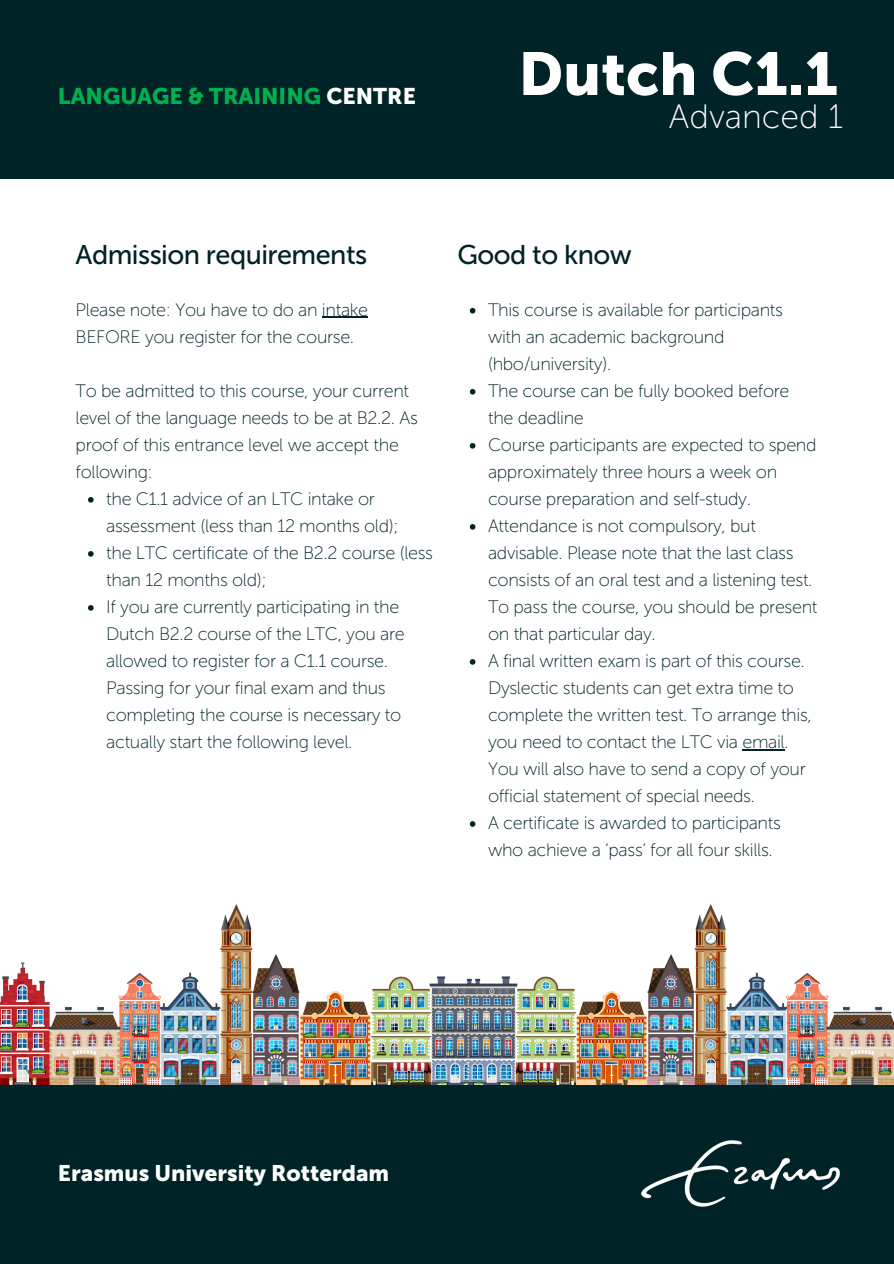
<style>
.page{position:relative;width:894px;height:1264px;background:#fff}
.page>*{position:absolute;margin:0;border:0;box-sizing:border-box;transform-origin:0 0}
.t1{font:60px "Museo Sans 900";color:#fff}
.t2{font:33.75px "Museo Sans 100";color:#fff}
.t3{font:27px "Museo Sans 500";letter-spacing:-.02em;color:#002328}
.t4{font:22.5px "Museo Sans 900";color:#fff}
.t5{font:22.5px "Museo Sans 900";color:#00b050}
.t6{font:18px/27px "Museo Sans 100";letter-spacing:-.02em;color:#002328}
.s1{color:#fff}
</style>
<div class="page">
<div style="left:0;top:0;width:893px;height:179px;background:#002328"></div>
<div style="left:0;top:1084px;width:893px;height:179px;background:#002328"></div>
<img style="left:575px;top:1084px;width:318px;height:123px">
<svg style="left:469px;top:308px;width:6px;height:5px"></svg>
<svg style="left:469px;top:389px;width:6px;height:5px"></svg>
<svg style="left:469px;top:443px;width:6px;height:5px"></svg>
<svg style="left:469px;top:524px;width:6px;height:5px"></svg>
<svg style="left:469px;top:659px;width:6px;height:5px"></svg>
<hr style="left:742px;top:749px;width:42px;height:1px;background:#002328">
<svg style="left:469px;top:821px;width:6px;height:5px"></svg>
<img style="left:0;top:904px;width:467px;height:180px">
<img style="left:467px;top:904px;width:426px;height:180px">
<hr style="left:322px;top:317px;width:45px;height:1px;background:#002328">
<svg style="left:88px;top:497px;width:6px;height:5px"></svg>
<svg style="left:88px;top:551px;width:6px;height:5px"></svg>
<svg style="left:88px;top:605px;width:6px;height:5px"></svg>
<h4 class="t5" style="left:58px;top:83px;width:359px">LANGUAGE &amp; TRAINING <span class="s1">CENTRE</span></h4>
<h2 class="t1" style="left:518px;top:39px;width:321px">Dutch C1.1</h2>
<h3 class="t2" style="left:668px;top:97px;width:176px">Advanced 1</h3>
<p class="t3" style="left:76px;top:239px;width:293px">Admission requirements</p>
<p class="t6" style="left:76px;top:296px;width:294px">Please note: You have to do an intake<br>BEFORE you register for the course.</p>
<p class="t6" style="left:76px;top:377px;width:343px">To be admitted to this course, your current level of the language needs to be at B2.2. As proof of this entrance level we accept the following:</p>
<p class="t6" style="left:106px;top:485px;width:294px">the C1.1 advice of an LTC intake or assessment (less than 12 months old);</p>
<p class="t6" style="left:106px;top:539px;width:328px">the LTC certificate of the B2.2 course (less than 12 months old);</p>
<h5 class="t6" style="left:106px;top:593px;width:300px">If you are currently participating in the Dutch B2.2 course of the LTC, you are allowed to register for a C1.1 course.<br>Passing for your final exam and thus completing the course is necessary to actually start the following level.</h5>
<p class="t3" style="left:457px;top:239px;width:176px">Good to know</p>
<p class="t6" style="left:488px;top:296px;width:296px">This course is available for participants with an academic background (hbo/university).</p>
<p class="t6" style="left:488px;top:377px;width:303px">The course can be fully booked before the deadline</p>
<p class="t6" style="left:488px;top:431px;width:330px">Course participants are expected to spend approximately three hours a week on course preparation and self-study.</p>
<p class="t6" style="left:488px;top:512px;width:331px">Attendance is not compulsory, but advisable. Please note that the last class consists of an oral test and a listening test.<br>To pass the course, you should be present on that particular day.</p>
<p class="t6" style="left:488px;top:647px;width:325px">A final written exam is part of this course.<br>Dyslectic students can get extra time to complete the written test. To arrange this, you need to contact the LTC via email.<br>You will also have to send a copy of your official statement of special needs.</p>
<p class="t6" style="left:488px;top:809px;width:294px">A certificate is awarded to participants who achieve a ‘pass’ for all four skills.</p>
<h1 class="t4" style="left:58px;top:1159px;width:332px">Erasmus University Rotterdam</h1>
</div>
